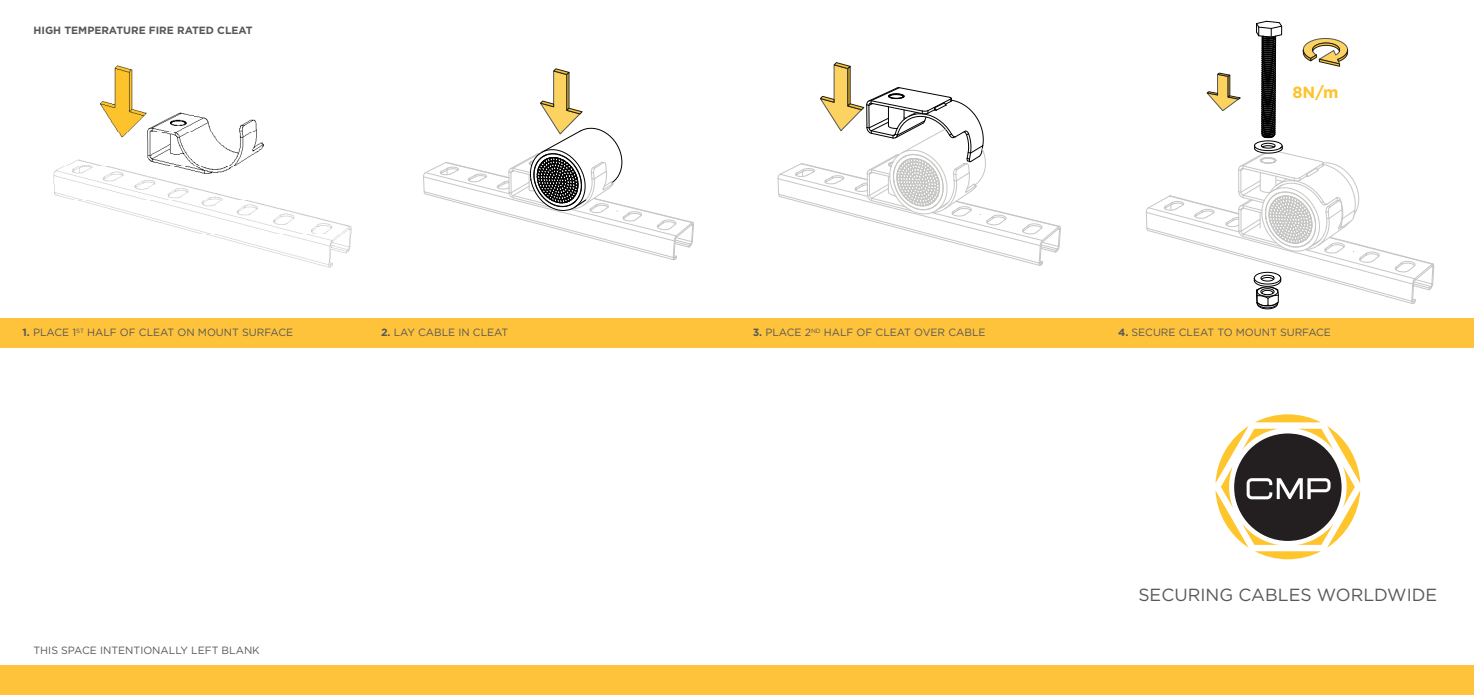
<style>
.page{position:relative;width:1474px;height:695px;background:#fff}
.page>*{position:absolute;margin:0;border:0;box-sizing:border-box;transform-origin:0 0}
.t1{font:17.5px "Gotham HTF";color:#57585a}
.t2{font:700 16.1px "Gotham HTF";color:#fcc32c}
.t3{font:10.5px "Gotham HTF";color:#57585a}
.t4{font:700 10.5px "Gotham HTF";color:#57585a}
.s1{font-weight:700}
</style>
<div class="page">
<div style="left:0;top:665px;width:1473px;height:29px;background:#fec33b"></div>
<div style="left:0;top:317px;width:1473px;height:30px;background:#fec33b"></div>
<img style="left:54px;top:65px;width:298px;height:203px">
<svg style="left:423px;top:68px;width:271px;height:192px"></svg>
<svg style="left:777px;top:62px;width:283px;height:204px"></svg>
<svg style="left:1145px;top:21px;width:289px;height:288px"></svg>
<svg style="left:1215px;top:414px;width:145px;height:145px"></svg>
<p class="t4" style="left:33px;top:24px;width:221px">HIGH TEMPERATURE FIRE RATED CLEAT</p>
<p class="t2" style="left:1292px;top:83px;width:48px">8N/m</p>
<p class="t3" style="left:23px;top:327px;width:272px"><span class="s1">1.</span> PLACE 1<sup>ST</sup> HALF OF CLEAT ON MOUNT SURFACE</p>
<p class="t3" style="left:381px;top:327px;width:129px"><span class="s1">2.</span> LAY CABLE IN CLEAT</p>
<p class="t3" style="left:752px;top:327px;width:234px"><span class="s1">3.</span> PLACE 2<sup>ND</sup> HALF OF CLEAT OVER CABLE</p>
<p class="t3" style="left:1118px;top:327px;width:214px"><span class="s1">4.</span> SECURE CLEAT TO MOUNT SURFACE</p>
<p class="t3" style="left:33px;top:644px;width:228px">THIS SPACE INTENTIONALLY LEFT BLANK</p>
<p class="t1" style="left:1138px;top:585px;width:300px">SECURING CABLES WORLDWIDE</p>
</div>
